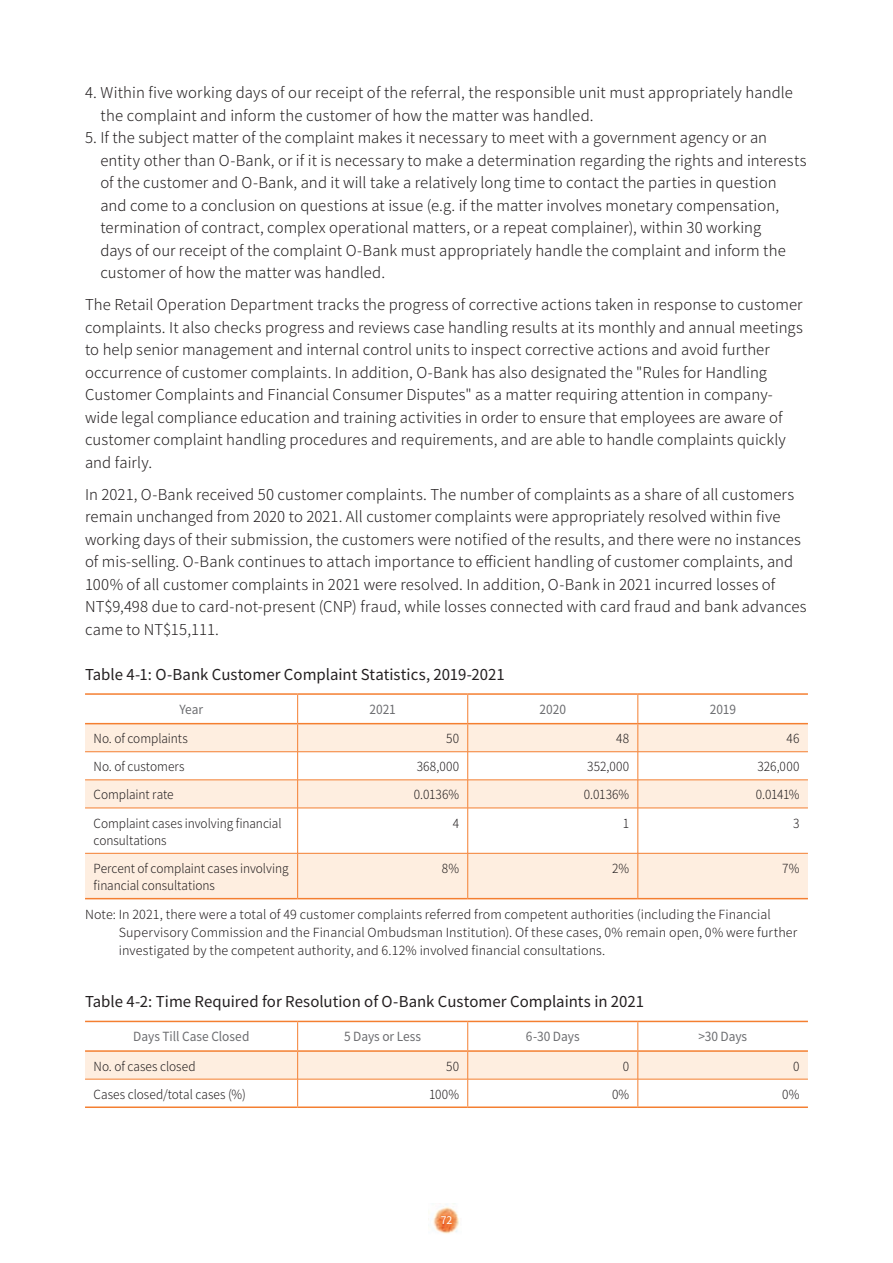
<style>
.page{position:relative;width:893px;height:1263px;background:#fff}
.page>*{position:absolute;margin:0;border:0;box-sizing:border-box;transform-origin:0 0}
._01-內文{font:300 15px/22.5px "Noto Sans CJ Ktc";letter-spacing:.005em;color:#231f20}
._01-內文-無段距{font:300 15px/22.5px "Noto Sans CJ Ktc";letter-spacing:.01em;color:#231f20}
._01-圖表標{font:15px "Noto Sans CJ Ktc";color:#231f20}
._01-註釋{font:300 12.6px/18px "Noto Sans CJ Ktc";letter-spacing:.005em;color:#231f20}
._01-表格內文{font:300 12.6px/17.2px "Noto Sans CJ Ktc";letter-spacing:-.005em;color:#231f20;scale:.95 1}
._01-表頭{font:12.6px "Noto Sans CJ Ktc";letter-spacing:-.005em;color:#6c6d70;scale:.95 1}
.t1{font:10.5px "Noto Sans CJ Ktc";color:#fff}
</style>
<div class="page">
<img style="left:433px;top:1204px;width:27px;height:30px">
<svg style="left:85px;top:724px;width:723px;height:174px;fill:#feeee0"></svg>
<hr style="left:85px;top:751px;width:213px;height:1px;background:#f47f31">
<hr style="left:298px;top:751px;width:170px;height:1px;background:#f47f31">
<hr style="left:468px;top:751px;width:170px;height:1px;background:#f47f31">
<hr style="left:638px;top:751px;width:170px;height:1px;background:#f47f31">
<hr style="left:85px;top:780px;width:213px;height:1px;background:#f47f31">
<hr style="left:298px;top:780px;width:170px;height:1px;background:#f47f31">
<svg style="left:297px;top:695px;width:1px;height:113px"></svg>
<hr style="left:468px;top:780px;width:170px;height:1px;background:#f47f31">
<svg style="left:467px;top:695px;width:1px;height:113px"></svg>
<hr style="left:638px;top:780px;width:170px;height:1px;background:#f47f31">
<svg style="left:638px;top:695px;width:1px;height:113px"></svg>
<hr style="left:85px;top:808px;width:213px;height:1px;background:#f47f31">
<hr style="left:298px;top:808px;width:170px;height:1px;background:#f47f31">
<hr style="left:297px;top:808px;width:1px;height:45px;background:#f47f31">
<hr style="left:468px;top:808px;width:170px;height:1px;background:#f47f31">
<hr style="left:467px;top:808px;width:1px;height:45px;background:#f47f31">
<hr style="left:638px;top:808px;width:170px;height:1px;background:#f47f31">
<hr style="left:638px;top:808px;width:1px;height:45px;background:#f47f31">
<hr style="left:85px;top:853px;width:213px;height:1px;background:#f47f31">
<hr style="left:298px;top:853px;width:170px;height:1px;background:#f47f31">
<hr style="left:297px;top:853px;width:1px;height:45px;background:#f47f31">
<hr style="left:468px;top:853px;width:170px;height:1px;background:#f47f31">
<hr style="left:467px;top:853px;width:1px;height:45px;background:#f47f31">
<hr style="left:638px;top:853px;width:170px;height:1px;background:#f47f31">
<hr style="left:638px;top:853px;width:1px;height:45px;background:#f47f31">
<hr style="left:85px;top:693px;width:213px;height:2px;background:#f47f31">
<hr style="left:298px;top:693px;width:170px;height:2px;background:#f47f31">
<hr style="left:468px;top:693px;width:170px;height:2px;background:#f47f31">
<hr style="left:638px;top:693px;width:170px;height:2px;background:#f47f31">
<hr style="left:85px;top:898px;width:213px;height:1px;background:#f47f31">
<hr style="left:298px;top:898px;width:170px;height:1px;background:#f47f31">
<hr style="left:468px;top:898px;width:170px;height:1px;background:#f47f31">
<hr style="left:638px;top:898px;width:170px;height:1px;background:#f47f31">
<hr style="left:85px;top:723px;width:213px;height:1px;background:#f47f31">
<hr style="left:298px;top:723px;width:170px;height:1px;background:#f47f31">
<hr style="left:468px;top:723px;width:170px;height:1px;background:#f47f31">
<hr style="left:638px;top:723px;width:170px;height:1px;background:#f47f31">
<hr style="left:85px;top:1021px;width:213px;height:1px;background:#f47f31">
<hr style="left:298px;top:1021px;width:170px;height:1px;background:#f47f31">
<hr style="left:468px;top:1021px;width:170px;height:1px;background:#f47f31">
<hr style="left:638px;top:1021px;width:170px;height:1px;background:#f47f31">
<hr style="left:85px;top:1106px;width:213px;height:2px;background:#f47f31">
<hr style="left:298px;top:1106px;width:170px;height:2px;background:#f47f31">
<hr style="left:468px;top:1106px;width:170px;height:2px;background:#f47f31">
<hr style="left:638px;top:1106px;width:170px;height:2px;background:#f47f31">
<svg style="left:85px;top:1022px;width:723px;height:84px"></svg>
<hr style="left:85px;top:1079px;width:213px;height:1px;background:#f47f31">
<hr style="left:298px;top:1079px;width:170px;height:1px;background:#f47f31">
<hr style="left:468px;top:1079px;width:170px;height:1px;background:#f47f31">
<hr style="left:638px;top:1079px;width:170px;height:1px;background:#f47f31">
<hr style="left:85px;top:1050px;width:213px;height:2px;background:#f47f31">
<hr style="left:298px;top:1050px;width:170px;height:2px;background:#f47f31">
<hr style="left:468px;top:1050px;width:170px;height:2px;background:#f47f31">
<hr style="left:638px;top:1050px;width:170px;height:2px;background:#f47f31">
<p class="_01-內文-無段距" style="left:101px;top:82px;width:694px;text-indent:-15px">4. Within five working days of our receipt of the referral, the responsible unit must appropriately handle the complaint and inform the customer of how the matter was handled.</p>
<p class="_01-內文" style="left:100px;top:127px;width:708px;text-indent:-15px">5. If the subject matter of the complaint makes it necessary to meet with a government agency or an entity other than O-Bank, or if it is necessary to make a determination regarding the rights and interests of the customer and O-Bank, and it will take a relatively long time to contact the parties in question<br>and come to a conclusion on questions at issue (e.g. if the matter involves monetary compensation, termination of contract, complex operational matters, or a repeat complainer), within 30 working<br>days of our receipt of the complaint O-Bank must appropriately handle the complaint and inform the customer of how the matter was handled.</p>
<p class="_01-內文" style="left:85px;top:294px;width:719px">The Retail Operation Department tracks the progress of corrective actions taken in response to customer complaints. It also checks progress and reviews case handling results at its monthly and annual meetings to help senior management and internal control units to inspect corrective actions and avoid further occurrence of customer complaints. In addition, O-Bank has also designated the "Rules for Handling Customer Complaints and Financial Consumer Disputes" as a matter requiring attention in company&shy;wide legal compliance education and training activities in order to ensure that employees are aware of customer complaint handling procedures and requirements, and are able to handle complaints quickly and fairly.</p>
<p class="_01-內文" style="left:85px;top:483px;width:723px">In 2021, O-Bank received 50 customer complaints. The number of complaints as a share of all customers remain unchanged from 2020 to 2021. All customer complaints were appropriately resolved within five working days of their submission, the customers were notified of the results, and there were no instances of mis-selling. O-Bank continues to attach importance to efficient handling of customer complaints, and 100% of all customer complaints in 2021 were resolved. In addition, O-Bank in 2021 incurred losses of NT$9,498 due to card-not-present (CNP) fraud, while losses connected with card fraud and bank advances came to NT$15,111.</p>
<p class="_01-圖表標" style="left:85px;top:666px;width:421px">Table 4-1: O-Bank Customer Complaint Statistics, 2019-2021</p>
<p class="_01-表頭" style="left:179px;top:702px;width:27px">Year</p>
<p class="_01-表頭" style="left:369px;top:702px;width:29px">2021</p>
<p class="_01-表頭" style="left:540px;top:702px;width:29px">2020</p>
<p class="_01-表頭" style="left:710px;top:702px;width:29px">2019</p>
<p class="_01-表格內文" style="left:94px;top:730px;width:101px">No. of complaints</p>
<p class="_01-表格內文" style="left:446px;top:730px;width:15px">50</p>
<p class="_01-表格內文" style="left:616px;top:730px;width:15px">48</p>
<p class="_01-表格內文" style="left:786px;top:730px;width:15px">46</p>
<p class="_01-表格內文" style="left:94px;top:758px;width:97px">No. of customers</p>
<p class="_01-表格內文" style="left:417px;top:758px;width:46px">368,000</p>
<p class="_01-表格內文" style="left:587px;top:758px;width:46px">352,000</p>
<p class="_01-表格內文" style="left:757px;top:758px;width:46px">326,000</p>
<p class="_01-表格內文" style="left:94px;top:786px;width:86px">Complaint rate</p>
<p class="_01-表格內文" style="left:414px;top:786px;width:49px">0.0136%</p>
<p class="_01-表格內文" style="left:584px;top:786px;width:49px">0.0136%</p>
<p class="_01-表格內文" style="left:756px;top:786px;width:47px">0.0141%</p>
<p class="_01-表格內文" style="left:94px;top:814px;width:199px">Complaint cases involving financial consultations</p>
<p class="_01-表格內文" style="left:453px;top:814px;width:8px">4</p>
<p class="_01-表格內文" style="left:623px;top:814px;width:8px">1</p>
<p class="_01-表格內文" style="left:793px;top:814px;width:8px">3</p>
<p class="_01-表格內文" style="left:94px;top:860px;width:207px">Percent of complaint cases involving financial consultations</p>
<p class="_01-表格內文" style="left:442px;top:860px;width:20px">8%</p>
<p class="_01-表格內文" style="left:612px;top:860px;width:20px">2%</p>
<p class="_01-表格內文" style="left:782px;top:860px;width:20px">7%</p>
<p class="_01-註釋" style="left:119px;top:906px;width:680px;text-indent:-34px">Note: In 2021, there were a total of 49 customer complaints referred from competent authorities (including the Financial<br>Supervisory Commission and the Financial Ombudsman Institution). Of these cases, 0% remain open, 0% were further investigated by the competent authority, and 6.12% involved financial consultations.</p>
<p class="_01-圖表標" style="left:85px;top:993px;width:561px">Table 4-2: Time Required for Resolution of O-Bank Customer Complaints in 2021</p>
<p class="_01-表頭" style="left:133px;top:1029px;width:124px">Days Till Case Closed</p>
<p class="_01-表頭" style="left:344px;top:1029px;width:83px">5 Days or Less</p>
<p class="_01-表頭" style="left:526px;top:1029px;width:58px">6-30 Days</p>
<p class="_01-表頭" style="left:698px;top:1029px;width:53px">&gt;30 Days</p>
<p class="_01-表格內文" style="left:94px;top:1058px;width:109px">No. of cases closed</p>
<p class="_01-表格內文" style="left:446px;top:1058px;width:15px">50</p>
<p class="_01-表格內文" style="left:623px;top:1058px;width:8px">0</p>
<p class="_01-表格內文" style="left:793px;top:1058px;width:8px">0</p>
<p class="_01-表格內文" style="left:94px;top:1086px;width:162px">Cases closed/total cases (%)</p>
<p class="_01-表格內文" style="left:429px;top:1086px;width:33px">100%</p>
<p class="_01-表格內文" style="left:612px;top:1086px;width:20px">0%</p>
<p class="_01-表格內文" style="left:782px;top:1086px;width:20px">0%</p>
<p class="t1" style="left:441px;top:1214px;width:13px">72</p>
</div>
